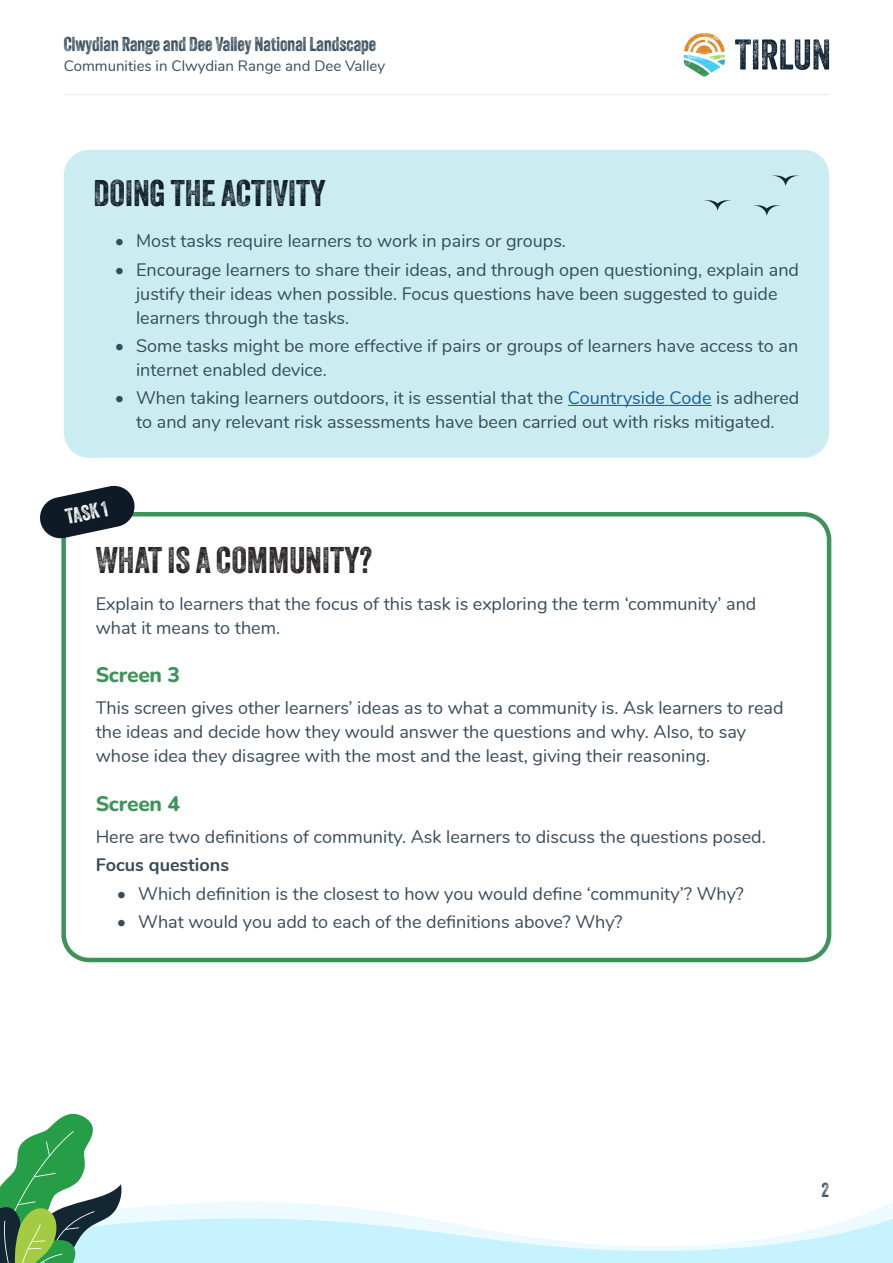
<style>
.page{position:relative;width:893px;height:1263px;background:#fff}
.page>*{position:absolute;margin:0;border:0;box-sizing:border-box;transform-origin:0 0}
.Page_sub_heading{font:36px "Veneer Two";color:#231f20}
.Page_sub_heading-2{font:36px "Veneer Two";color:#0e1a25}
.Page_section_heading{font:800 21px "Nunito";letter-spacing:-.01em;color:#3d9459}
.Key_activity_heading{font:21px "Veneer Two";color:#fff}
.t1{font:19.5px "Veneer Two";color:#374c5a}
.Body_text{font:18px/24px "Nunito";color:#374c5a}
.Body_text-2{font:700 18px "Nunito";color:#374c5a}
.t2{font:15px "Nunito";color:#374c5a}
.s1{color:#175d9e}
</style>
<div class="page">
<svg style="left:735px;top:39px;width:94px;height:31px"></svg>
<svg style="left:684px;top:33px;width:41px;height:44px"></svg>
<hr style="left:64px;top:94px;width:765px;height:1px;background:#e6e7e9">
<div style="left:64px;top:150px;width:765px;height:308px;background:#cbedf1;border-radius:26px"></div>
<hr style="left:568px;top:405px;width:144px;height:1px;background:#175d9e">
<div style="left:61px;top:512px;width:770px;height:450px;border:4px solid #3d9459;border-radius:26px"></div>
<svg style="left:772px;top:175px;width:27px;height:12px"></svg>
<svg style="left:753px;top:205px;width:28px;height:11px"></svg>
<svg style="left:704px;top:200px;width:27px;height:11px"></svg>
<svg style="left:0;top:1113px;width:893px;height:150px"></svg>
<svg style="left:40px;top:485px;width:96px;height:55px"></svg>
<p class="t1" style="left:64px;top:32px;width:314px">Clwydian Range and Dee Valley National Landscape</p>
<p class="t2" style="left:64px;top:54px;width:323px">Communities in Clwydian Range and Dee Valley</p>
<p class="Page_sub_heading-2" style="left:94px;top:172px;width:234px">DOING THE ACTIVITY</p>
<p class="Body_text" style="left:115px;top:228px;width:453px">• Most tasks require learners to work in pairs or groups.</p>
<p class="Body_text" style="left:136px;top:256px;width:664px;text-indent:-21px">• Encourage learners to share their ideas, and through open questioning, explain and justify their ideas when possible. Focus questions have been suggested to guide learners through the tasks.</p>
<p class="Body_text" style="left:136px;top:333px;width:664px;text-indent:-21px">• Some tasks might be more effective if pairs or groups of learners have access to an internet enabled device.</p>
<p class="Body_text" style="left:115px;top:385px;width:686px;text-align:center">• When taking learners outdoors, it is essential that the <span class="s1">Countryside Code</span> is adhered to and any relevant risk assessments have been carried out with risks mitigated.</p>
<p class="Key_activity_heading" style="left:63px;top:504px;width:44px;rotate:-12deg">TASK 1</p>
<p class="Page_sub_heading" style="left:96px;top:538px;width:278px">WHAT IS A COMMUNITY?</p>
<p class="Body_text" style="left:96px;top:590px;width:662px">Explain to learners that the focus of this task is exploring the term ‘community’ and what it means to them.</p>
<p class="Page_section_heading" style="left:96px;top:660px;width:86px">Screen 3</p>
<p class="Body_text" style="left:96px;top:695px;width:689px">This screen gives other learners’ ideas as to what a community is. Ask learners to read the ideas and decide how they would answer the questions and why. Also, to say whose idea they disagree with the most and the least, giving their reasoning.</p>
<p class="Page_section_heading" style="left:96px;top:788px;width:86px">Screen 4</p>
<p class="Body_text" style="left:96px;top:824px;width:672px">Here are two definitions of community. Ask learners to discuss the questions posed.</p>
<p class="Body_text-2" style="left:96px;top:852px;width:135px">Focus questions</p>
<p class="Body_text" style="left:117px;top:880px;width:628px">• Which definition is the closest to how you would define ‘community’? Why?</p>
<p class="Body_text" style="left:117px;top:909px;width:507px">• What would you add to each of the definitions above? Why?</p>
<p class="t1" style="left:821px;top:1178px;width:9px">2</p>
</div>
